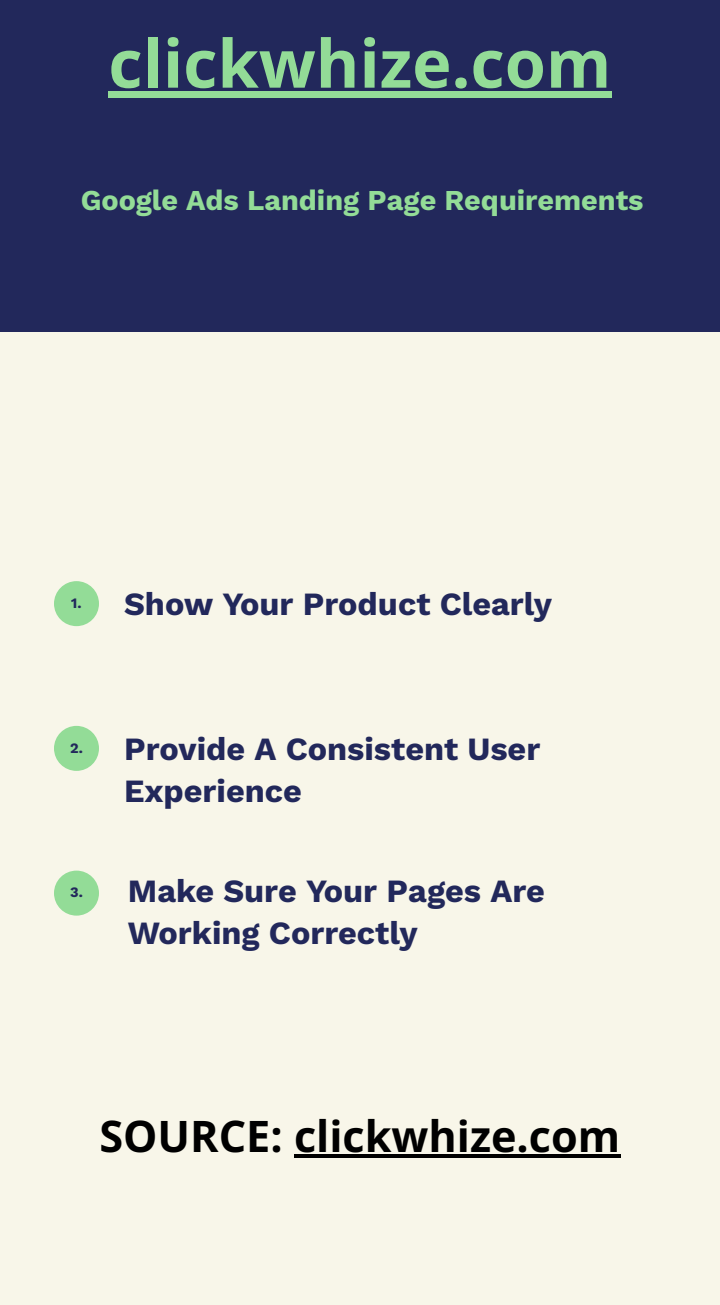
<style>
.page{position:relative;width:720px;height:1305px;background:#fff}
.page>*{position:absolute;margin:0;border:0;box-sizing:border-box;transform-origin:0 0}
.t1{font:700 66.6px "Open Sans";color:#93dc97}
.t2{font:700 43.2px "Open Sans";color:#000}
.t3{font:700 32.4px/42.3px "Work Sans";color:#22285b}
.t4{font:700 28.8px "Work Sans";color:#93dc97}
.t5{font:700 14.4px "Work Sans";color:#22285b}
</style>
<div class="page">
<div style="left:0;top:0;width:720px;height:332px;background:#22285b"></div>
<div style="left:108px;top:91px;width:504px;height:7px;background:#93dc97"></div>
<div style="left:0;top:332px;width:720px;height:973px;background:#f8f6e9"></div>
<div style="left:54px;top:581px;width:45px;height:45px;background:#93dc97;border-radius:50%"></div>
<div style="left:54px;top:726px;width:45px;height:45px;background:#93dc97;border-radius:50%"></div>
<div style="left:54px;top:871px;width:45px;height:45px;background:#93dc97;border-radius:50%"></div>
<hr style="left:294px;top:1154px;width:327px;height:4px;background:#000">
<p class="t1" style="left:108px;top:17px;width:504px">clickwhize.com</p>
<p class="t4" style="left:81px;top:184px;width:564px">Google Ads Landing Page Requirements</p>
<p class="t5" style="left:71px;top:594px;width:12px">1.</p>
<p class="t3" style="left:124px;top:583px;width:430px">Show Your Product Clearly</p>
<p class="t5" style="left:70px;top:739px;width:14px">2.</p>
<p class="t5" style="left:70px;top:884px;width:14px">3.</p>
<p class="t3" style="left:124px;top:727px;width:418px">Provide A Consistent User<br>Experience</p>
<p class="t3" style="left:128px;top:869px;width:418px">Make Sure Your Pages Are<br>Working Correctly</p>
<p class="t2" style="left:99px;top:1106px;width:522px">SOURCE: clickwhize.com</p>
</div>
